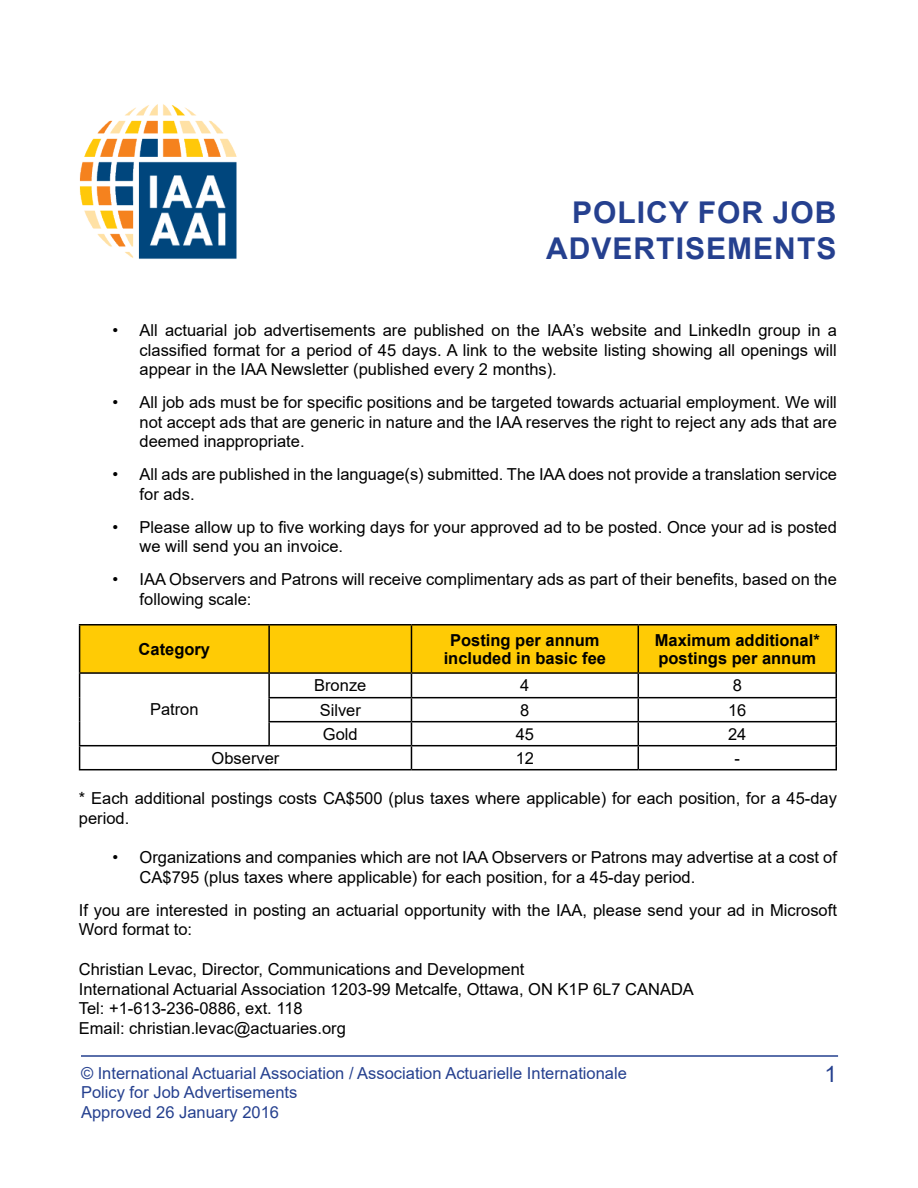
<style>
.page{position:relative;width:918px;height:1188px;background:#fff}
.page>*{position:absolute;margin:0;border:0;box-sizing:border-box;transform-origin:0 0}
.t1{font:700 30px/36px "Arial";letter-spacing:.035em;color:#25408f;text-align:right}
.t2{font:22.5px "Arial";color:#25408f}
.t3{font:16.5px/19.5px "Arial";color:#000}
.t4{font:16.5px/19.5px "Arial";color:#25408f}
.t5{font:700 16.5px/18px "Arial";color:#000;text-align:center}
</style>
<div class="page">
<hr style="left:81px;top:1055px;width:757px;height:2px;background:#25408f">
<img style="left:79px;top:104px;width:158px;height:155px">
<hr style="left:79px;top:624px;width:190px;height:2px;background:#000">
<hr style="left:269px;top:624px;width:142px;height:2px;background:#000">
<hr style="left:411px;top:624px;width:227px;height:2px;background:#000">
<hr style="left:638px;top:624px;width:199px;height:2px;background:#000">
<svg style="left:79px;top:625px;width:758px;height:144px"></svg>
<hr style="left:79px;top:769px;width:190px;height:1px;background:#000">
<hr style="left:269px;top:769px;width:142px;height:1px;background:#000">
<hr style="left:411px;top:769px;width:227px;height:1px;background:#000">
<hr style="left:638px;top:769px;width:199px;height:1px;background:#000">
<h1 class="t1" style="left:546px;top:195px;width:292px">POLICY FOR JOB<br>ADVERTISEMENTS</h1>
<p class="t3" style="left:140px;top:320px;width:699px;text-align:justify;text-indent:-27px">• All actuarial job advertisements are published on the IAA’s website and LinkedIn group in a classified format for a period of 45 days. A link to the website listing showing all openings will appear in the IAA Newsletter (published every 2 months).</p>
<p class="t3" style="left:140px;top:392px;width:699px;text-align:justify;text-indent:-27px">• All job ads must be for specific positions and be targeted towards actuarial employment. We will not accept ads that are generic in nature and the IAA reserves the right to reject any ads that are deemed inappropriate.</p>
<p class="t3" style="left:140px;top:464px;width:699px;text-indent:-27px">• All ads are published in the language(s) submitted. The IAA does not provide a translation service for ads.</p>
<p class="t3" style="left:140px;top:517px;width:699px;text-indent:-27px">• Please allow up to five working days for your approved ad to be posted. Once your ad is posted we will send you an invoice.</p>
<p class="t3" style="left:140px;top:569px;width:699px;text-indent:-27px">• IAA Observers and Patrons will receive complimentary ads as part of their benefits, based on the following scale:</p>
<p class="t5" style="left:139px;top:640px;width:73px">Category</p>
<p class="t5" style="left:444px;top:631px;width:164px">Posting per annum included in basic fee</p>
<p class="t5" style="left:655px;top:631px;width:167px;text-align:left">Maximum additional* postings per annum</p>
<p class="t3" style="left:150px;top:700px;width:50px">Patron</p>
<p class="t3" style="left:314px;top:676px;width:54px">Bronze</p>
<p class="t3" style="left:520px;top:676px;width:11px">4</p>
<p class="t3" style="left:733px;top:676px;width:11px">8</p>
<p class="t3" style="left:320px;top:700px;width:43px">Silver</p>
<p class="t3" style="left:520px;top:700px;width:11px">8</p>
<p class="t3" style="left:728px;top:700px;width:20px">16</p>
<p class="t3" style="left:323px;top:724px;width:36px">Gold</p>
<p class="t3" style="left:516px;top:724px;width:20px">45</p>
<p class="t3" style="left:728px;top:724px;width:20px">24</p>
<p class="t3" style="left:212px;top:748px;width:69px">Observer</p>
<p class="t3" style="left:516px;top:748px;width:20px">12</p>
<p class="t3" style="left:735px;top:748px;width:7px">-</p>
<p class="t3" style="left:79px;top:789px;width:760px">* Each additional postings costs CA$500 (plus taxes where applicable) for each position, for a 45-day period.</p>
<p class="t3" style="left:140px;top:848px;width:699px;text-indent:-27px">• Organizations and companies which are not IAA Observers or Patrons may advertise at a cost of<br>CA$795 (plus taxes where applicable) for each position, for a 45-day period.</p>
<p class="t3" style="left:79px;top:900px;width:760px">If you are interested in posting an actuarial opportunity with the IAA, please send your ad in Microsoft<br>Word format to:</p>
<p class="t3" style="left:79px;top:960px;width:617px">Christian Levac, Director, Communications and Development<br>International Actuarial Association 1203-99 Metcalfe, Ottawa, ON K1P 6L7 CANADA Tel: +1-613-236-0886, ext. 118<br>Email: christian.levac@actuaries.org</p>
<p class="t4" style="left:81px;top:1063px;width:547px">© International Actuarial Association / Association Actuarielle Internationale<br>Policy for Job Advertisements<br>Approved 26 January 2016</p>
<h2 class="t2" style="left:824px;top:1059px;width:14px">1</h2>
</div>
